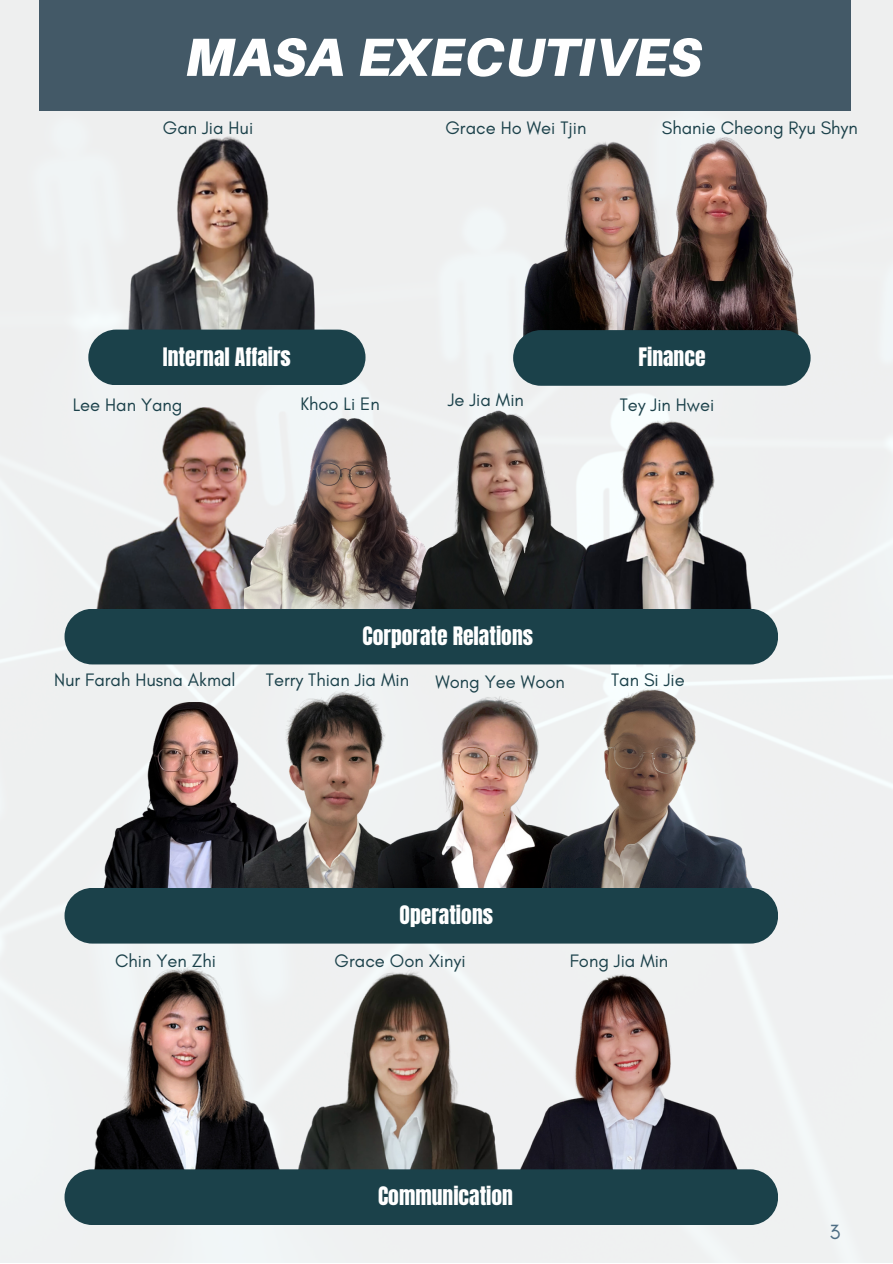
<style>
.page{position:relative;width:893px;height:1264px;background:#fff}
.page>*{position:absolute;margin:0;border:0;box-sizing:border-box;transform-origin:0 0}
.t1{font:italic 900 53.85px "Aileron";color:#fff}
.t2{font:21.6px "Anton";color:#fff}
.t3{font:21px "Glacial Indifference";color:#4e6e84}
.t4{font:18.45px "Glacial Indifference";color:#1b414a}
</style>
<div class="page">
<div style="left:0;top:0;width:892px;height:1262px;background:#eff0f0"></div>
<div style="left:39px;top:0;width:812px;height:111px;background:#435967"></div>
<img style="left:107px;top:118px;width:231px;height:212px">
<div style="left:88px;top:329px;width:277px;height:56px;background:#1b414a;border-radius:28px"></div>
<img style="left:39px;top:335px;width:359px;height:329px">
<img style="left:244px;top:418px;width:154px;height:190px">
<img style="left:398px;top:405px;width:211px;height:203px">
<img style="left:553px;top:416px;width:217px;height:200px">
<div style="left:64px;top:608px;width:714px;height:56px;background:#1b414a;border-radius:28px"></div>
<img style="left:84px;top:702px;width:160px;height:157px">
<img style="left:244px;top:678px;width:134px;height:168px">
<img style="left:378px;top:676px;width:125px;height:170px">
<img style="left:503px;top:650px;width:272px;height:233px">
<img style="left:513px;top:136px;width:106px;height:217px">
<img style="left:619px;top:118px;width:191px;height:230px">
<div style="left:513px;top:330px;width:297px;height:56px;background:#1b414a;border-radius:28px"></div>
<img style="left:0;top:859px;width:219px;height:331px">
<img style="left:219px;top:846px;width:376px;height:323px">
<img style="left:460px;top:883px;width:348px;height:303px">
<div style="left:64px;top:1169px;width:714px;height:55px;background:#1b414a;border-radius:28px"></div>
<p class="t1" style="left:186px;top:24px;width:518px">MASA EXECUTIVES</p>
<p class="t4" style="left:163px;top:117px;width:92px">Gan Jia Hui</p>
<p class="t4" style="left:445px;top:117px;width:142px">Grace Ho Wei Tjin</p>
<p class="t4" style="left:661px;top:117px;width:197px">Shanie Cheong Ryu Shyn</p>
<p class="t2" style="left:163px;top:341px;width:129px">Internal Affairs</p>
<p class="t4" style="left:73px;top:393px;width:111px">Lee Han Yang</p>
<p class="t2" style="left:638px;top:341px;width:69px">Finance</p>
<p class="t4" style="left:300px;top:392px;width:81px">Khoo Li En</p>
<p class="t4" style="left:448px;top:388px;width:77px">Je Jia Min</p>
<p class="t4" style="left:619px;top:393px;width:96px">Tey Jin Hwei</p>
<p class="t2" style="left:362px;top:620px;width:172px">Corporate Relations</p>
<p class="t4" style="left:54px;top:669px;width:183px">Nur Farah Husna Akmal</p>
<p class="t4" style="left:266px;top:669px;width:145px">Terry Thian Jia Min</p>
<p class="t4" style="left:435px;top:670px;width:131px">Wong Yee Woon</p>
<p class="t4" style="left:611px;top:669px;width:75px">Tan Si Jie</p>
<p class="t2" style="left:399px;top:899px;width:95px">Operations</p>
<p class="t4" style="left:115px;top:949px;width:102px">Chin Yen Zhi</p>
<p class="t4" style="left:334px;top:949px;width:132px">Grace Oon Xinyi</p>
<p class="t4" style="left:569px;top:949px;width:100px">Fong Jia Min</p>
<p class="t2" style="left:378px;top:1180px;width:136px">Communication</p>
<p class="t3" style="left:829px;top:1218px;width:12px">3</p>
</div>
